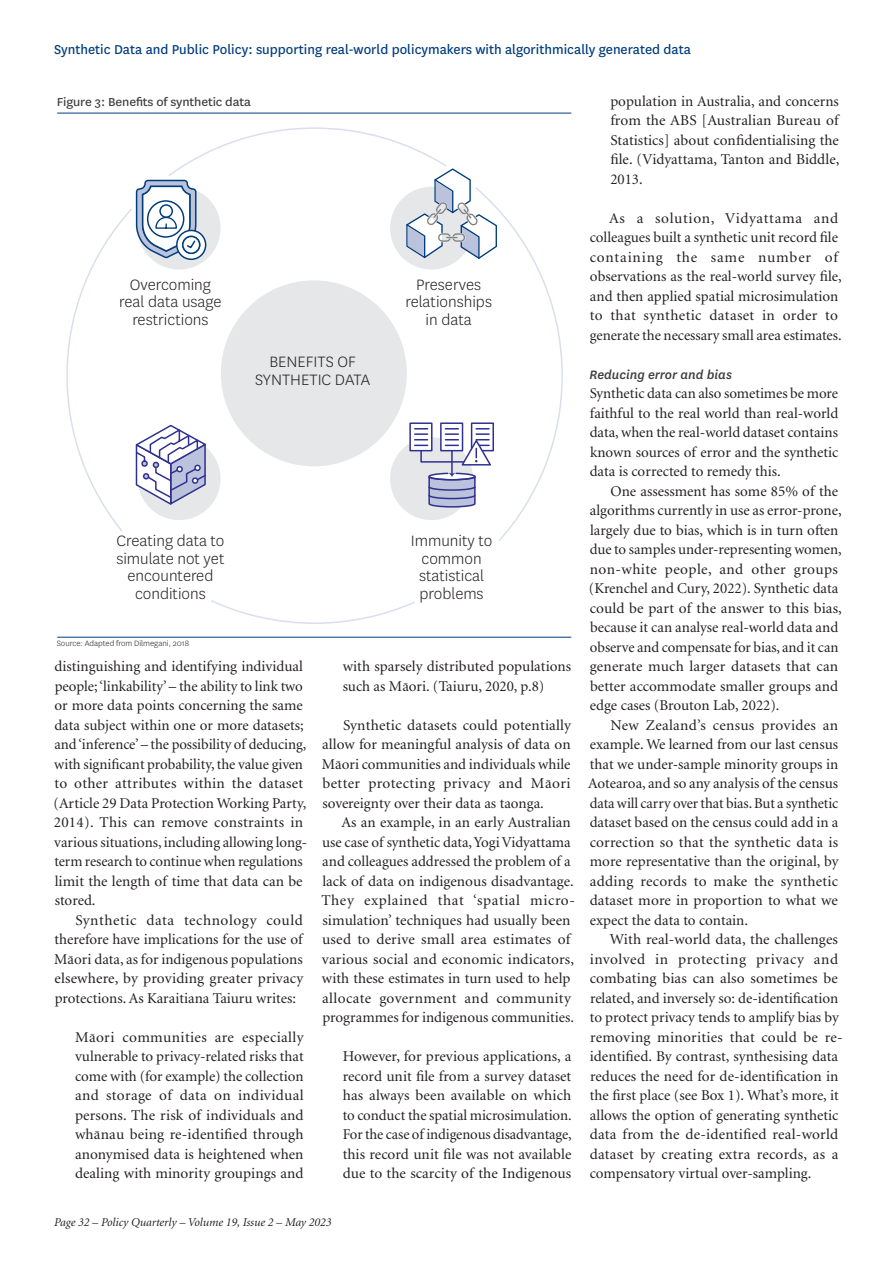
<style>
.page{position:relative;width:893px;height:1263px;background:#fff}
.page>*{position:absolute;margin:0;border:0;box-sizing:border-box;transform-origin:0 0}
.t1{font:300 17.55px/17.5px "National";color:#231f20;text-align:center}
.General_Text_Subsequ{font:15px/19.5px "Minion";color:#231f20}
.Ind_Text{font:15px/19.5px "Minion";letter-spacing:.005em;color:#231f20;text-align:justify}
.General_Text_1st_Par{font:15px/19.5px "Minion";color:#231f20;text-align:justify}
.Articale_Heading{font:15px "National";color:#013d7d}
.Subhead_2{font:italic 500 14.25px "National";color:#3e3e3f}
.t2{font:13.5px "National";letter-spacing:-.01em;color:#3e3e3f;scale:1.06 1}
.t3{font:italic 12px "Minion";color:#231f20}
.t4{font:300 9px "National";color:#231f20}
.s1{font-family:"Minion Maori"}
</style>
<div class="page">
<hr style="left:57px;top:113px;width:514px;height:1px;background:#013d7d">
<hr style="left:57px;top:637px;width:514px;height:1px;background:#013d7d">
<svg style="left:66px;top:127px;width:497px;height:497px"></svg>
<p class="Articale_Heading" style="left:54px;top:39px;width:639px">Synthetic Data and Public Policy: supporting real-world policymakers with algorithmically generated data</p>
<p class="t2" style="left:57px;top:92px;width:185px">Figure 3: Benefits of synthetic data</p>
<p class="t1" style="left:119px;top:275px;width:104px">Overcoming real data usage restrictions</p>
<p class="t1" style="left:405px;top:275px;width:88px">Preserves relationships in data</p>
<p class="t1" style="left:255px;top:353px;width:117px">BENEFITS OF<br>SYNTHETIC DATA</p>
<p class="t1" style="left:116px;top:532px;width:110px">Creating data to simulate not yet encountered conditions</p>
<p class="t1" style="left:411px;top:532px;width:83px">Immunity to common statistical problems</p>
<p class="t4" style="left:57px;top:638px;width:134px">Source: Adapted from Dilmegani, 2018</p>
<p class="General_Text_Subsequ" style="left:53px;top:657px;width:255px">distinguishing and identifying individual people; ‘linkability’ – the ability to link two or more data points concerning the same data subject within one or more datasets; and ‘inference’ – the possibility of deducing, with significant probability, the value given to other attributes within the dataset (Article 29 Data Protection Working Party, 2014). This can remove constraints in various situations, including allowing long&shy;term research to continue when regulations limit the length of time that data can be stored.</p>
<p class="General_Text_Subsequ" style="left:54px;top:911px;width:251px;text-align:justify;text-indent:21px">Synthetic data technology could therefore have implications for the use of M<span class="s1">ä</span>ori data, as for indigenous populations elsewhere, by providing greater privacy protections. As Karaitiana Taiuru writes:</p>
<p class="Ind_Text" style="left:75px;top:1028px;width:230px">M<span class="s1">ä</span>ori communities are especially vulnerable to privacy-related risks that come with (for example) the collection and storage of data on individual persons. The risk of individuals and wh<span class="s1">ä</span>nau being re-identified through anonymised data is heightened when dealing with minority groupings and</p>
<p class="Ind_Text" style="left:343px;top:657px;width:230px">with sparsely distributed populations such as M<span class="s1">ä</span>ori. (Taiuru, 2020, p.8)</p>
<p class="General_Text_Subsequ" style="left:322px;top:716px;width:251px;text-align:justify;text-indent:21px">Synthetic datasets could potentially allow for meaningful analysis of data on M<span class="s1">ä</span>ori communities and individuals while better protecting privacy and M<span class="s1">ä</span>ori sovereignty over their data as taonga.</p>
<p class="General_Text_Subsequ" style="left:321px;top:813px;width:255px;text-indent:20px">As an example, in an early Australian use case of synthetic data, Yogi Vidyattama and colleagues addressed the problem of a lack of data on indigenous disadvantage.<br>They explained that ‘spatial micro&shy;simulation’ techniques had usually been used to derive small area estimates of various social and economic indicators, with these estimates in turn used to help allocate government and community programmes for indigenous communities.</p>
<p class="Ind_Text" style="left:343px;top:1047px;width:231px">However, for previous applications, a record unit file from a survey dataset has always been available on which to conduct the spatial microsimulation.<br>For the case of indigenous disadvantage, this record unit file was not available due to the scarcity of the Indigenous</p>
<p class="Ind_Text" style="left:610px;top:92px;width:231px">population in Australia, and concerns from the ABS [Australian Bureau of Statistics] about confidentialising the file. (Vidyattama, Tanton and Biddle, 2013.</p>
<p class="General_Text_Subsequ" style="left:590px;top:209px;width:253px;text-indent:20px">As a solution, Vidyattama and colleagues built a synthetic unit record file containing the same number of observations as the real-world survey file, and then applied spatial microsimulation to that synthetic dataset in order to generate the necessary small area estimates.</p>
<p class="Subhead_2" style="left:590px;top:365px;width:144px">Reducing error and bias</p>
<p class="General_Text_1st_Par" style="left:590px;top:384px;width:250px">Synthetic data can also sometimes be more faithful to the real world than real-world data, when the real-world dataset contains known sources of error and the synthetic data is corrected to remedy this.</p>
<p class="General_Text_Subsequ" style="left:589px;top:482px;width:255px;text-indent:22px">One assessment has some 85% of the algorithms currently in use as error-prone, largely due to bias, which is in turn often due to samples under-representing women, non-white people, and other groups (Krenchel and Cury, 2022). Synthetic data could be part of the answer to this bias, because it can analyse real-world data and observe and compensate for bias, and it can generate much larger datasets that can better accommodate smaller groups and edge cases (Brouton Lab, 2022).</p>
<p class="General_Text_Subsequ" style="left:588px;top:716px;width:252px;text-align:justify;text-indent:22px">New Zealand’s census provides an example. We learned from our last census that we under-sample minority groups in Aotearoa, and so any analysis of the census data will carry over that bias. But a synthetic dataset based on the census could add in a correction so that the synthetic data is more representative than the original, by adding records to make the synthetic dataset more in proportion to what we expect the data to contain.</p>
<p class="General_Text_Subsequ" style="left:590px;top:930px;width:254px;text-indent:20px">With real-world data, the challenges involved in protecting privacy and combating bias can also sometimes be related, and inversely so: de-identification to protect privacy tends to amplify bias by removing minorities that could be re&shy;identified. By contrast, synthesising data reduces the need for de-identification in the first place (see Box 1). What’s more, it allows the option of generating synthetic data from the de-identified real-world dataset by creating extra records, as a compensatory virtual over-sampling.</p>
<p class="t3" style="left:54px;top:1217px;width:279px">Page 32 – Policy Quarterly – Volume 19, Issue 2 – May 2023</p>
</div>
